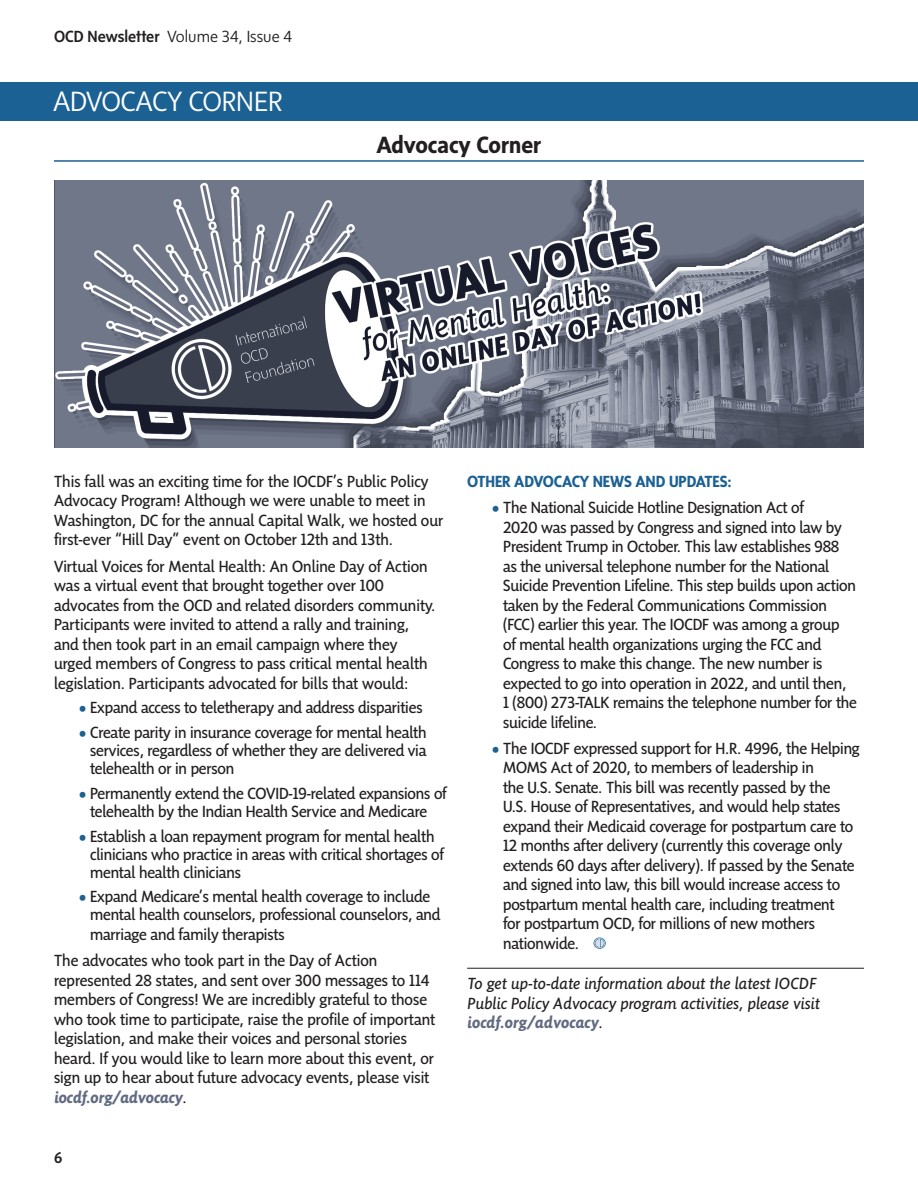
<style>
.page{position:relative;width:918px;height:1188px;background:#fff}
.page>*{position:absolute;margin:0;border:0;box-sizing:border-box;transform-origin:0 0}
.t1{font:300 28.5px "Sense";color:#fff}
.t2{font:700 24px "Sense";color:#231f20}
.t3{font:16.5px/19.5px "Sensibility";letter-spacing:-.01em;color:#231f20}
.t4{font:italic 16.5px/19.8px "Sensibility";letter-spacing:.01em;color:#231f20}
.t5{font:300 16.5px "Sense";color:#231f20}
.t6{font:700 16.5px "Sensibility";letter-spacing:-.01em;color:#1b6194}
.t7{font:500 16.5px "Sense";color:#231f20}
.s1{font-weight:500}
.s2{font-family:"Sense";font-weight:800;color:#1b6194}
.s3{font-weight:700;font-style:italic;color:#606a81}
.s4{font-weight:700;color:#606a81}
</style>
<div class="page">
<div style="left:0;top:82px;width:918px;height:39px;background:#1b6194"></div>
<hr style="left:54px;top:160px;width:810px;height:2px;background:#1b6194">
<hr style="left:467px;top:968px;width:397px;height:1px;background:#231f20">
<svg style="left:594px;top:938px;width:12px;height:11px"></svg>
<img style="left:54px;top:181px;width:810px;height:266px">
<p class="t5" style="left:54px;top:27px;width:240px"><span class="s1">OCD Newsletter</span> Volume 34, Issue 4</p>
<h1 class="t1" style="left:53px;top:85px;width:231px">ADVOCACY CORNER</h1>
<h2 class="t2" style="left:377px;top:132px;width:166px">Advocacy Corner</h2>
<p class="t3" style="left:54px;top:471px;width:391px">This fall was an exciting time for the IOCDF’s Public Policy Advocacy Program! Although we were unable to meet in Washington, DC for the annual Capital Walk, we hosted our first-ever “Hill Day” event on October 12th and 13th.</p>
<p class="t3" style="left:54px;top:556px;width:383px">Virtual Voices for Mental Health: An Online Day of Action was a virtual event that brought together over 100 advocates from the OCD and related disorders community.<br>Participants were invited to attend a rally and training, and then took part in an email campaign where they urged members of Congress to pass critical mental health legislation. Participants advocated for bills that would:</p>
<p class="t3" style="left:79px;top:698px;width:345px"><span class="s2">•</span> Expand access to teletherapy and address disparities</p>
<p class="t3" style="left:90px;top:723px;width:338px;line-height:18px;text-align:justify;text-indent:-11px"><span class="s2">•</span> Create parity in insurance coverage for mental health services, regardless of whether they are delivered via telehealth or in person</p>
<p class="t3" style="left:79px;top:784px;width:369px;line-height:18px;text-align:center"><span class="s2">•</span> Permanently extend the COVID-19-related expansions of telehealth by the Indian Health Service and Medicare</p>
<p class="t3" style="left:90px;top:827px;width:355px;line-height:18px;text-indent:-11px"><span class="s2">•</span> Establish a loan repayment program for mental health clinicians who practice in areas with critical shortages of mental health clinicians</p>
<p class="t3" style="left:90px;top:887px;width:352px;line-height:18px;text-indent:-11px"><span class="s2">•</span> Expand Medicare’s mental health coverage to include mental health counselors, professional counselors, and</p>
<p class="t3" style="left:54px;top:921px;width:325px;line-height:26.2px;text-indent:36px">marriage and family therapists<br>The advocates who took part in the Day of Action</p>
<p class="t3" style="left:54px;top:970px;width:383px">represented 28 states, and sent over 300 messages to 114 members of Congress! We are incredibly grateful to those who took time to participate, raise the profile of important legislation, and make their voices and personal stories heard. If you would like to learn more about this event, or sign up to hear about future advocacy events, please visit <span class="s3">iocdf.org/advocacy</span>.</p>
<p class="t7" style="left:54px;top:1148px;width:10px">6</p>
<p class="t6" style="left:467px;top:472px;width:266px">OTHER ADVOCACY NEWS AND UPDATES:</p>
<p class="t3" style="left:503px;top:497px;width:355px;text-indent:-11px"><span class="s2">•</span> The National Suicide Hotline Designation Act of<br>2020 was passed by Congress and signed into law by President Trump in October. This law establishes 988 as the universal telephone number for the National Suicide Prevention Lifeline. This step builds upon action taken by the Federal Communications Commission (FCC) earlier this year. The IOCDF was among a group<br>of mental health organizations urging the FCC and Congress to make this change. The new number is expected to go into operation in 2022, and until then,<br>1 (800) 273-TALK remains the telephone number for the suicide lifeline.</p>
<p class="t3" style="left:503px;top:738px;width:358px;text-indent:-11px"><span class="s2">•</span> The IOCDF expressed support for H.R. 4996, the Helping MOMS Act of 2020, to members of leadership in<br>the U.S. Senate. This bill was recently passed by the<br>U.S. House of Representatives, and would help states expand their Medicaid coverage for postpartum care to 12 months after delivery (currently this coverage only extends 60 days after delivery). If passed by the Senate and signed into law, this bill would increase access to postpartum mental health care, including treatment<br>for postpartum OCD, for millions of new mothers nationwide.</p>
<p class="t4" style="left:467px;top:973px;width:354px">To get up-to-date information about the latest IOCDF<br>Public Policy Advocacy program activities, please visit <span class="s4">iocdf.org/advocacy</span>.</p>
</div>
